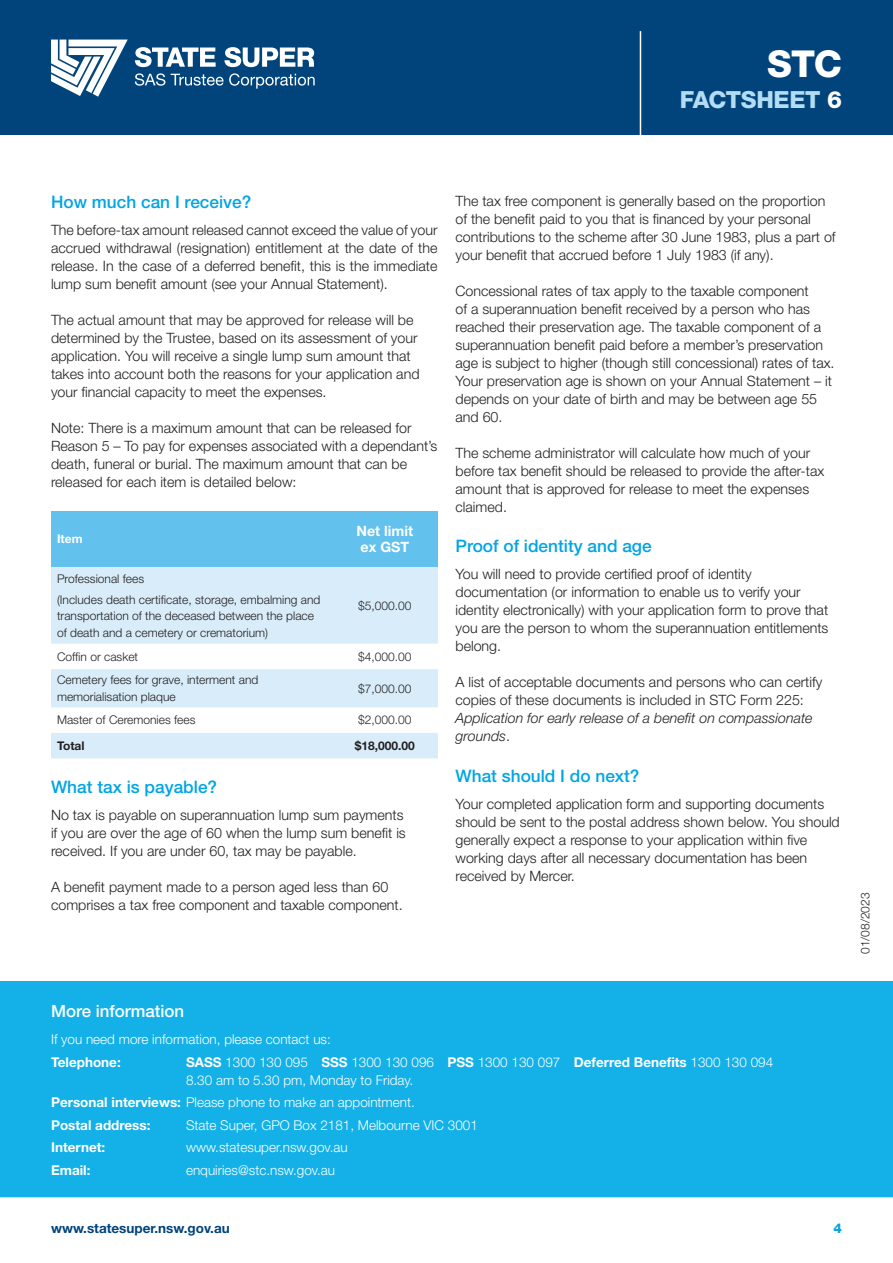
<style>
.page{position:relative;width:893px;height:1263px;background:#fff}
.page>*{position:absolute;margin:0;border:0;box-sizing:border-box;transform-origin:0 0}
.t1{font:800 37.2px "Helvetica Neue LT Std";color:#fff}
.t2{font:800 23.7px "Helvetica Neue LT Std";letter-spacing:-.015em;color:#b3ddf5}
.Heading_1{font:500 17.25px "Helvetica Neue LT Pro";color:#00a5e3}
.t3{font:500 16.8px "Helvetica Neue LT Pro";color:#fff}
.Body_Text_2{font:300 14.25px/18px "Helvetica Neue LT Pro";color:#231f20}
.Small_text{font:700 14.25px/16.5px "Helvetica Neue LT Std";color:#fff}
.t4{font:300 13.5px/18px "Helvetica Neue LT Pro";color:#fff}
.t5{font:700 13.5px "Helvetica Neue LT Std";color:#fff}
.t6{font:700 13.5px "Helvetica Neue LT Std";color:#00447b}
.t7{font:800 13.5px "Helvetica Neue LT Std";color:#00a5e3}
.t8{font:300 12px/16.5px "Helvetica Neue LT Pro";color:#231f20}
.t9{font:700 12px "Helvetica Neue LT Std";color:#231f20}
.t10{font:700 12px "Helvetica Neue LT Std";color:#fff}
.s1{color:#fff}
.s2{font-style:italic}
.s3{font-family:"Helvetica Neue LT Std";font-weight:700}
</style>
<div class="page">
<div style="left:0;top:0;width:893px;height:135px;background:#00447b"></div>
<svg style="left:135px;top:47px;width:81px;height:20px"></svg>
<svg style="left:51px;top:40px;width:77px;height:57px"></svg>
<svg style="left:135px;top:73px;width:30px;height:13px"></svg>
<svg style="left:171px;top:73px;width:144px;height:16px"></svg>
<svg style="left:224px;top:47px;width:90px;height:20px"></svg>
<hr style="left:640px;top:31px;width:1px;height:104px;background:#fff">
<div style="left:0;top:981px;width:893px;height:216px;background:#13b1e8"></div>
<div style="left:51px;top:511px;width:387px;height:56px;background:#63c1ed"></div>
<svg style="left:51px;top:567px;width:387px;height:191px;fill:#d8edf9"></svg>
<h1 class="t1" style="left:767px;top:41px;width:76px">STC</h1>
<h2 class="t2" style="left:680px;top:85px;width:164px">FACTSHEET <span class="s1">6</span></h2>
<p class="Heading_1" style="left:51px;top:191px;width:202px">How much can I receive?</p>
<p class="Body_Text_2" style="left:51px;top:221px;width:388px;text-align:justify">The before-tax amount released cannot exceed the value of your accrued withdrawal (resignation) entitlement at the date of the release. In the case of a deferred benefit, this is the immediate lump sum benefit amount (see your Annual Statement).</p>
<p class="Body_Text_2" style="left:51px;top:311px;width:370px">The actual amount that may be approved for release will be determined by the Trustee, based on its assessment of your application. You will receive a single lump sum amount that takes into account both the reasons for your application and your financial capacity to meet the expenses.</p>
<p class="Body_Text_2" style="left:51px;top:419px;width:388px">Note: There is a maximum amount that can be released for Reason 5 – To pay for expenses associated with a dependant’s death, funeral or burial. The maximum amount that can be released for each item is detailed below:</p>
<p class="t10" style="left:57px;top:532px;width:27px">Item</p>
<p class="Small_text" style="left:356px;top:522px;width:58px">Net limit ex GST</p>
<p class="t8" style="left:57px;top:570px;width:89px">Professional fees</p>
<p class="t8" style="left:57px;top:591px;width:265px">(Includes death certificate, storage, embalming and transportation of the deceased between the place of death and a cemetery or crematorium)</p>
<p class="t8" style="left:358px;top:597px;width:55px">$5,000.00</p>
<p class="t8" style="left:57px;top:648px;width:83px">Coffin or casket</p>
<p class="t8" style="left:358px;top:648px;width:55px">$4,000.00</p>
<p class="t8" style="left:57px;top:671px;width:203px">Cemetery fees for grave, interment and memorialisation plaque</p>
<p class="t8" style="left:358px;top:680px;width:55px">$7,000.00</p>
<p class="t8" style="left:57px;top:712px;width:140px">Master of Ceremonies fees</p>
<p class="t8" style="left:358px;top:712px;width:55px">$2,000.00</p>
<p class="t9" style="left:57px;top:738px;width:29px">Total</p>
<p class="t9" style="left:355px;top:738px;width:62px">$18,000.00</p>
<p class="Heading_1" style="left:51px;top:776px;width:168px">What tax is payable?</p>
<p class="Body_Text_2" style="left:51px;top:805px;width:356px">No tax is payable on superannuation lump sum payments if you are over the age of 60 when the lump sum benefit is received. If you are under 60, tax may be payable.</p>
<p class="Body_Text_2" style="left:51px;top:877px;width:353px">A benefit payment made to a person aged less than 60 comprises a tax free component and taxable component.</p>
<p class="Body_Text_2" style="left:455px;top:191px;width:382px">The tax free component is generally based on the proportion of the benefit paid to you that is financed by your personal contributions to the scheme after 30 June 1983, plus a part of your benefit that accrued before 1 July 1983 (if any).</p>
<p class="Body_Text_2" style="left:455px;top:281px;width:381px">Concessional rates of tax apply to the taxable component<br>of a superannuation benefit received by a person who has reached their preservation age. The taxable component of a superannuation benefit paid before a member’s preservation age is subject to higher (though still concessional) rates of tax.<br>Your preservation age is shown on your Annual Statement – it depends on your date of birth and may be between age 55 and 60.</p>
<p class="Body_Text_2" style="left:455px;top:443px;width:370px">The scheme administrator will calculate how much of your before tax benefit should be released to provide the after-tax amount that is approved for release to meet the expenses claimed.</p>
<p class="Heading_1" style="left:455px;top:536px;width:198px">Proof of identity and age</p>
<p class="Body_Text_2" style="left:455px;top:565px;width:374px">You will need to provide certified proof of identity documentation (or information to enable us to verify your identity electronically) with your application form to prove that you are the person to whom the superannuation entitlements belong.</p>
<p class="Body_Text_2" style="left:455px;top:673px;width:368px">A list of acceptable documents and persons who can certify copies of these documents is included in STC Form 225:<br><span class="s2">Application for early release of a benefit on compassionate grounds</span>.</p>
<p class="Heading_1" style="left:455px;top:765px;width:186px">What should I do next?</p>
<p class="Body_Text_2" style="left:455px;top:794px;width:386px">Your completed application form and supporting documents should be sent to the postal address shown below. You should generally expect a response to your application within five working days after all necessary documentation has been received by Mercer.</p>
<p class="t8" style="left:857px;top:954px;width:63px;rotate:-90deg">01/08/2023</p>
<p class="t3" style="left:51px;top:1001px;width:135px">More information</p>
<p class="t4" style="left:51px;top:1030px;width:281px">If you need more information, please contact us:</p>
<p class="t5" style="left:51px;top:1053px;width:71px">Telephone:</p>
<p class="t4" style="left:186px;top:1052px;width:589px"><span class="s3">SASS</span> 1300 130 095 <span class="s3">SSS</span> 1300 130 096 <span class="s3">PSS</span> 1300 130 097 <span class="s3">Deferred Benefits</span> 1300 130 094<br>8.30 am to 5.30 pm, Monday to Friday.</p>
<p class="t4" style="left:51px;top:1093px;width:365px"><span class="s3">Personal interviews:</span> Please phone to make an appointment.</p>
<p class="t5" style="left:51px;top:1116px;width:101px">Postal address:</p>
<p class="t4" style="left:186px;top:1115px;width:293px">State Super, GPO Box 2181, Melbourne VIC 3001</p>
<p class="t5" style="left:51px;top:1139px;width:56px">Internet:</p>
<p class="t4" style="left:186px;top:1138px;width:163px">www.statesuper.nsw.gov.au</p>
<p class="t5" style="left:51px;top:1161px;width:41px">Email:</p>
<p class="t4" style="left:186px;top:1160px;width:151px">enquiries@stc.nsw.gov.au</p>
<p class="t6" style="left:51px;top:1220px;width:180px">www.statesuper.nsw.gov.au</p>
<p class="t7" style="left:833px;top:1220px;width:10px">4</p>
</div>
